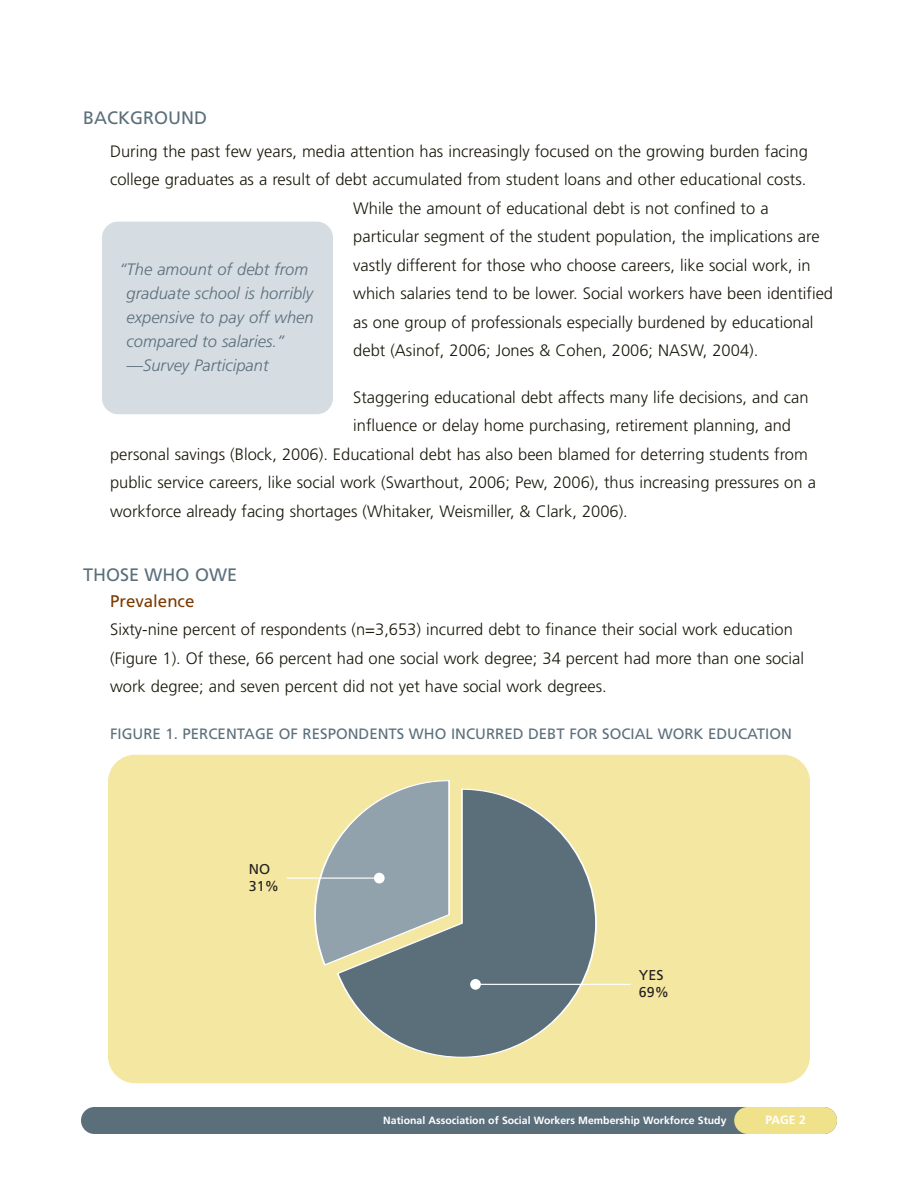
<style>
.page{position:relative;width:918px;height:1188px;background:#fff}
.page>*{position:absolute;margin:0;border:0;box-sizing:border-box;transform-origin:0 0}
.t1{font:18px "Frutiger";color:#5b6f7b}
.t2{font:16.8px "Frutiger";color:#7b3a00}
.t3{font:300 16.5px/28.5px "Frutiger";color:#1a180a}
.t4{font:italic 300 16.5px/24px "Frutiger";color:#5b6f7b}
.t5{font:15px "Frutiger";color:#5b6f7b}
.t6{font:14.25px/17.1px "Frutiger";color:#231f20}
.t7{font:700 12px "Frutiger";color:#fff}
.t8{font:700 10.5px "Frutiger";color:#fff}
</style>
<div class="page">
<div style="left:81px;top:1107px;width:756px;height:27px;background:#5b6f7b;border-radius:14px"></div>
<div style="left:734px;top:1107px;width:103px;height:27px;background:#f0e28b;border-radius:14px"></div>
<div style="left:108px;top:755px;width:702px;height:328px;background:#f4e7a2;border-radius:27px"></div>
<svg style="left:314px;top:781px;width:136px;height:185px"></svg>
<svg style="left:336px;top:788px;width:262px;height:270px"></svg>
<hr style="left:287px;top:877px;width:92px;height:2px;background:#fff">
<div style="left:374px;top:873px;width:11px;height:10px;background:#fff;border-radius:50%"></div>
<hr style="left:476px;top:984px;width:155px;height:1px;background:#fff">
<div style="left:470px;top:979px;width:11px;height:11px;background:#fff;border-radius:50%"></div>
<div style="left:102px;top:222px;width:231px;height:192px;background:#d5dce2;border-radius:16px"></div>
<p class="t1" style="left:83px;top:110px;width:125px">BACKGROUND</p>
<p class="t3" style="left:110px;top:138px;width:699px">During the past few years, media attention has increasingly focused on the growing burden facing</p>
<p class="t3" style="left:110px;top:166px;width:698px">college graduates as a result of debt accumulated from student loans and other educational costs.</p>
<p class="t3" style="left:353px;top:195px;width:417px">While the amount of educational debt is not confined to a</p>
<p class="t3" style="left:353px;top:223px;width:468px">particular segment of the student population, the implications are</p>
<p class="t3" style="left:353px;top:252px;width:459px">vastly different for those who choose careers, like social work, in</p>
<p class="t3" style="left:353px;top:280px;width:481px">which salaries tend to be lower. Social workers have been identified</p>
<p class="t3" style="left:353px;top:309px;width:462px">as one group of professionals especially burdened by educational</p>
<p class="t3" style="left:353px;top:337px;width:407px">debt (Asinof, 2006; Jones &amp; Cohen, 2006; NASW, 2004).</p>
<p class="t3" style="left:353px;top:384px;width:457px">Staggering educational debt affects many life decisions, and can</p>
<p class="t3" style="left:353px;top:412px;width:439px">influence or delay home purchasing, retirement planning, and</p>
<p class="t3" style="left:110px;top:441px;width:699px">personal savings (Block, 2006). Educational debt has also been blamed for deterring students from</p>
<p class="t3" style="left:110px;top:469px;width:707px">public service careers, like social work (Swarthout, 2006; Pew, 2006), thus increasing pressures on a</p>
<p class="t3" style="left:110px;top:498px;width:519px">workforce already facing shortages (Whitaker, Weismiller, &amp; Clark, 2006).</p>
<p class="t4" style="left:127px;top:259px;width:189px;text-indent:-7px">“The amount of debt from graduate school is horribly expensive to pay off when compared to salaries.” —Survey Participant</p>
<p class="t1" style="left:83px;top:568px;width:156px">THOSE WHO OWE</p>
<p class="t2" style="left:110px;top:594px;width:86px">Prevalence</p>
<p class="t3" style="left:110px;top:616px;width:696px">Sixty-nine percent of respondents (n=3,653) incurred debt to finance their social work education (Figure 1). Of these, 66 percent had one social work degree; 34 percent had more than one social work degree; and seven percent did not yet have social work degrees.</p>
<p class="t5" style="left:110px;top:727px;width:683px">FIGURE 1. PERCENTAGE OF RESPONDENTS WHO INCURRED DEBT FOR SOCIAL WORK EDUCATION</p>
<p class="t6" style="left:249px;top:862px;width:32px">NO<br>31%</p>
<p class="t6" style="left:639px;top:968px;width:32px">YES<br>69%</p>
<p class="t8" style="left:383px;top:1116px;width:345px">National Association of Social Workers Membership Workforce Study</p>
<p class="t7" style="left:766px;top:1115px;width:42px">PAGE 2</p>
</div>
